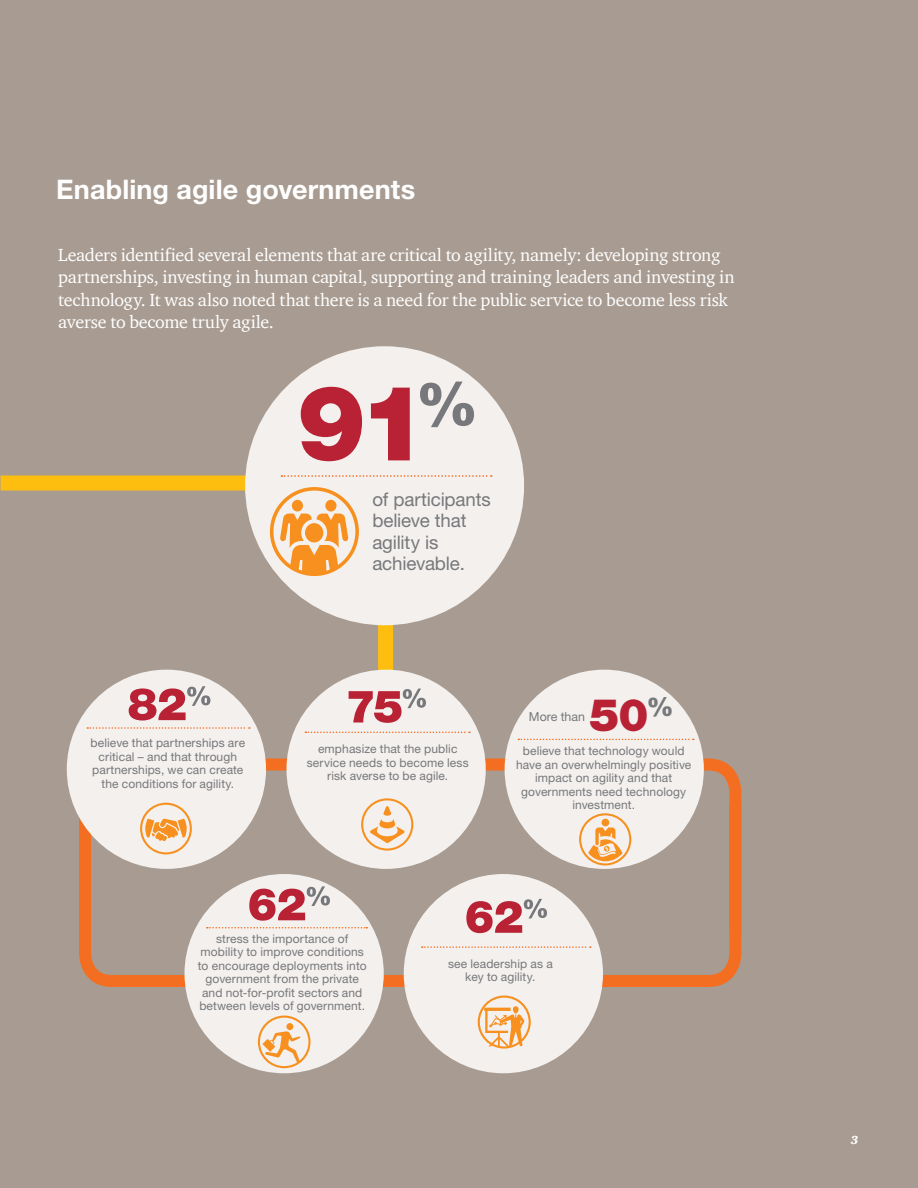
<style>
.page{position:relative;width:918px;height:1188px;background:#a89b91}
.page>*{position:absolute;margin:0;border:0;box-sizing:border-box;transform-origin:0 0}
.t1{font:900 45px "Helvetica Neue LT";color:#b82234}
.t2{font:700 27px "Helvetica Neue LT";letter-spacing:.005em;color:#fff}
.t3{font:18.75px/21px "Helvetica Neue LT";letter-spacing:-.01em;color:#77787b}
.t4{font:18px/22.5px "ITC Charter Com";letter-spacing:-.01em;color:#fff}
.t5{font:12.3px "Helvetica Neue LT";color:#77787b}
.t6{font:12px/13.5px "Helvetica Neue LT";letter-spacing:.01em;color:#77787b;text-align:center}
.t7{font:italic 900 12px "ITC Charter Com";color:#fff}
</style>
<div class="page">
<svg style="left:0;top:472px;width:401px;height:332px"></svg>
<svg style="left:73px;top:735px;width:220px;height:252px"></svg>
<svg style="left:264px;top:753px;width:478px;height:39px"></svg>
<svg style="left:152px;top:792px;width:590px;height:201px"></svg>
<div style="left:184px;top:874px;width:200px;height:199px;background:#f3f0ee;border-radius:50%"></div>
<svg style="left:207px;top:927px;width:160px;height:1px"></svg>
<svg style="left:258px;top:1016px;width:53px;height:52px"></svg>
<svg style="left:249px;top:886px;width:81px;height:35px"></svg>
<div style="left:287px;top:670px;width:199px;height:199px;background:#f3f0ee;border-radius:50%"></div>
<svg style="left:361px;top:798px;width:52px;height:53px"></svg>
<svg style="left:349px;top:689px;width:77px;height:34px"></svg>
<svg style="left:305px;top:732px;width:165px;height:1px"></svg>
<div style="left:245px;top:346px;width:279px;height:279px;background:#f3f0ee;border-radius:50%"></div>
<svg style="left:281px;top:475px;width:211px;height:2px"></svg>
<svg style="left:270px;top:487px;width:89px;height:89px"></svg>
<svg style="left:420px;top:382px;width:54px;height:45px"></svg>
<svg style="left:301px;top:387px;width:109px;height:74px"></svg>
<div style="left:404px;top:874px;width:199px;height:199px;background:#f3f0ee;border-radius:50%"></div>
<svg style="left:422px;top:946px;width:169px;height:2px"></svg>
<svg style="left:478px;top:996px;width:53px;height:53px"></svg>
<svg style="left:466px;top:899px;width:81px;height:34px"></svg>
<div style="left:67px;top:670px;width:199px;height:199px;background:#f3f0ee;border-radius:50%"></div>
<svg style="left:129px;top:686px;width:81px;height:35px"></svg>
<svg style="left:87px;top:727px;width:163px;height:2px"></svg>
<svg style="left:140px;top:803px;width:52px;height:51px"></svg>
<div style="left:505px;top:670px;width:199px;height:199px;background:#f3f0ee;border-radius:50%"></div>
<svg style="left:579px;top:813px;width:52px;height:53px"></svg>
<svg style="left:518px;top:739px;width:176px;height:1px"></svg>
<h2 class="t2" style="left:56px;top:173px;width:361px">Enabling agile governments</h2>
<p class="t4" style="left:58px;top:243px;width:678px">Leaders identified several elements that are critical to agility, namely: developing strong partnerships, investing in human capital, supporting and training leaders and investing in technology. It was also noted that there is a need for the public service to become less risk averse to become truly agile.</p>
<h3 class="t3" style="left:372px;top:489px;width:120px">of participants believe that agility is achievable.</h3>
<h1 class="t1" style="left:589px;top:688px;width:86px">50<sup>%</sup></h1>
<p class="t5" style="left:529px;top:709px;width:58px">More than</p>
<p class="t6" style="left:91px;top:736px;width:156px">believe that partnerships are critical – and that through partnerships, we can create the conditions for agility.</p>
<p class="t6" style="left:516px;top:744px;width:177px">believe that technology would have an overwhelmingly positive impact on agility and that governments need technology investment.</p>
<p class="t6" style="left:307px;top:742px;width:163px">emphasize that the public service needs to become less risk averse to be agile.</p>
<p class="t6" style="left:198px;top:932px;width:170px">stress the importance of mobility to improve conditions to encourage deployments into government from the private and not-for-profit sectors and between levels of government.</p>
<p class="t6" style="left:448px;top:957px;width:106px">see leadership as a key to agility.</p>
<p class="t7" style="left:851px;top:1133px;width:9px">3</p>
</div>
